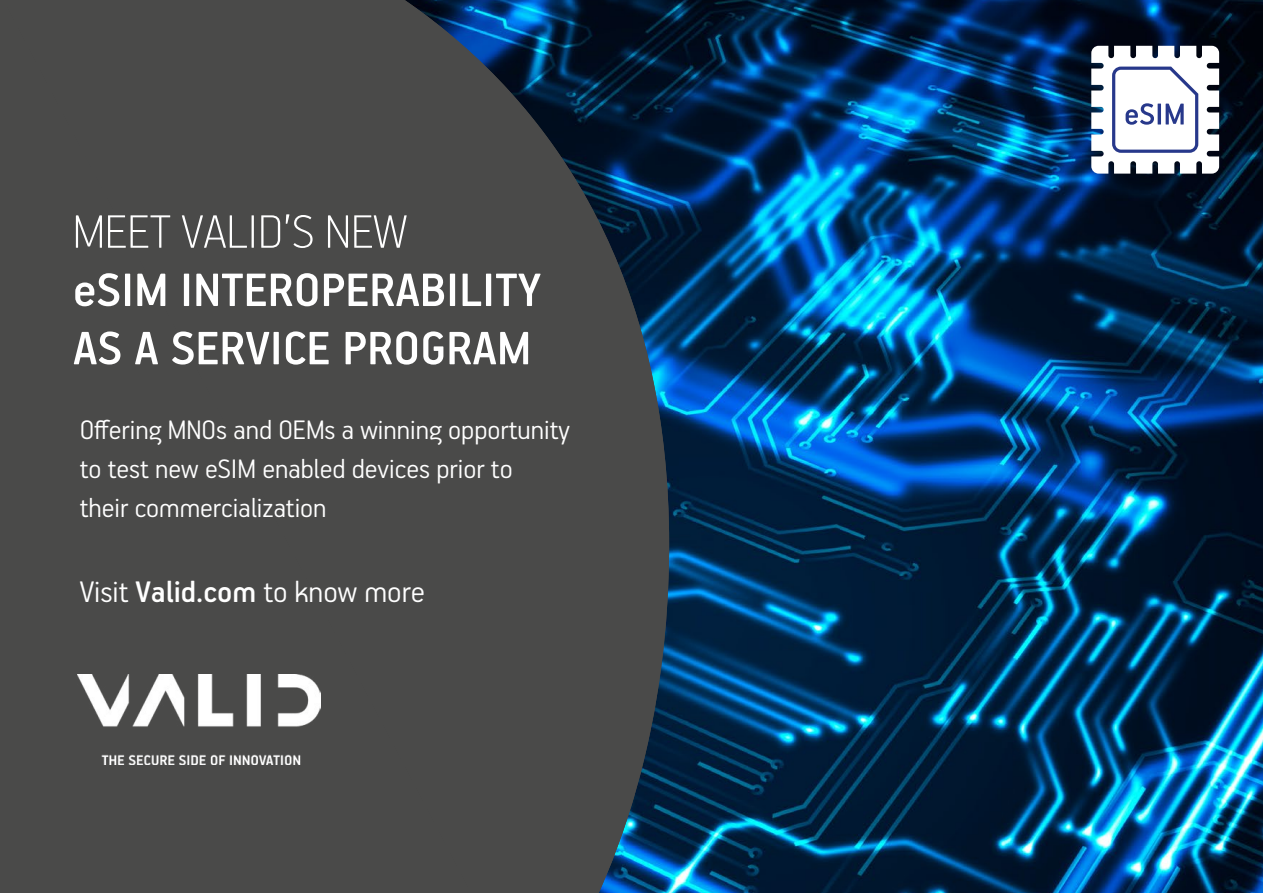
<style>
.page{position:relative;width:1263px;height:893px;background:#fff}
.page>*{position:absolute;margin:0;border:0;box-sizing:border-box;transform-origin:0 0}
.t1{font:500 52.5px/58.3px "PF Handbook Pro";color:#fff}
.t2{font:100 52.5px "PF Handbook Pro";color:#fff}
.t3{font:300 33.3px "PF Handbook Pro";color:#fff}
.t4{font:300 30px/39.3px "PF Handbook Pro";color:#fff}
.s1{font-weight:500}
</style>
<div class="page">
<img style="left:669px;top:0;width:594px;height:893px">
<svg style="left:472px;top:0;width:197px;height:893px;fill:#4a4a49"></svg>
<div style="left:0;top:0;width:472px;height:893px;background:#4a4a49"></div>
<img style="left:77px;top:674px;width:243px;height:90px">
<svg style="left:1091px;top:46px;width:128px;height:128px"></svg>
<h1 class="t2" style="left:73px;top:200px;width:336px">MEET VALID’S NEW</h1>
<h1 class="t1" style="left:73px;top:259px;width:470px">eSIM INTEROPERABILITY<br>AS A SERVICE PROGRAM</h1>
<p class="t4" style="left:80px;top:408px;width:492px">Offering MNOs and OEMs a winning opportunity to test new eSIM enabled devices prior to<br>their commercialization</p>
<p class="t3" style="left:80px;top:572px;width:347px">Visit <span class="s1">Valid.com</span> to know more</p>
</div>
